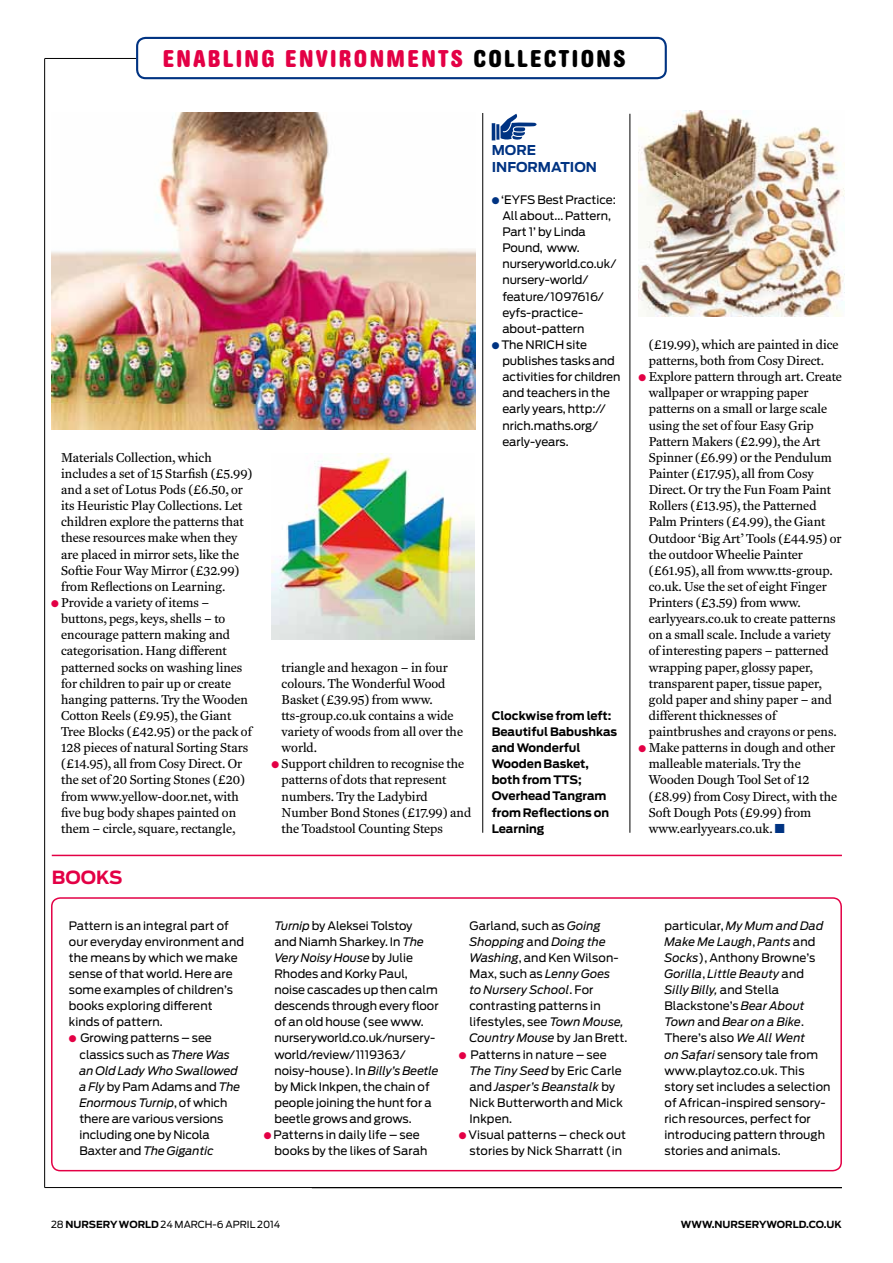
<style>
.page{position:relative;width:893px;height:1263px;background:#fff}
.page>*{position:absolute;margin:0;border:0;box-sizing:border-box;transform-origin:0 0}
.t1{font:700 condensed 24px "AG Book Rounded BQ";letter-spacing:.1em;color:#e30045}
.t2{font:700 18px "Antenna";color:#e30045}
.t3{font:700 13.5px/16px "Antenna";color:#003382}
.t4{font:13.2px/16.2px "Fenway";color:#000}
.t5{font:11.7px/16px "Antenna";color:#000}
.t6{font:700 11.7px/16px "Antenna";color:#000}
.t7{font:9.75px "Antenna";color:#000}
.t8{font:700 9.75px "Antenna";color:#000}
.s1{color:#000}
.s2{color:#e30045}
.s3{color:#003382}
.s4{font-style:italic}
.s5{font-weight:700}
</style>
<div class="page">
<hr style="left:45px;top:58px;width:91px;height:1px;background:#000">
<hr style="left:44px;top:59px;width:1px;height:1128px;background:#000">
<hr style="left:45px;top:1187px;width:797px;height:1px;background:#000">
<hr style="left:482px;top:113px;width:1px;height:720px;background:#000">
<hr style="left:630px;top:114px;width:1px;height:719px;background:#000">
<svg style="left:492px;top:114px;width:45px;height:26px"></svg>
<div style="left:136px;top:37px;width:531px;height:42px;border:2px solid #003382;border-radius:9px"></div>
<div style="left:51px;top:897px;width:791px;height:274px;border:2px solid #e30045;border-radius:9px"></div>
<hr style="left:52px;top:855px;width:790px;height:1px;background:#e30045">
<img style="left:51px;top:113px;width:425px;height:317px">
<img style="left:271px;top:454px;width:204px;height:185px">
<img style="left:639px;top:110px;width:206px;height:207px">
<h1 class="t1" style="left:163px;top:44px;width:464px">ENABLING ENVIRONMENTS <span class="s1">cOLLECTIONS</span></h1>
<p class="t4" style="left:61px;top:449px;width:193px">Materials Collection, which includes a set of 15 Starfish (£5.99) and a set of Lotus Pods (£6.50, or its Heuristic Play Collections. Let children explore the patterns that these resources make when they are placed in mirror sets, like the Softie Four Way Mirror (£32.99) from Reflections on Learning.</p>
<p class="t4" style="left:61px;top:594px;width:192px;text-indent:-10px"><span class="s2">●</span> Provide a variety of items – buttons, pegs, keys, shells – to encourage pattern making and categorisation. Hang different patterned socks on washing lines for children to pair up or create hanging patterns. Try the Wooden<br>Cotton Reels (£9.95), the Giant<br>Tree Blocks (£42.95) or the pack of<br>128 pieces of natural Sorting Stars (£14.95), all from Cosy Direct. Or the set of 20 Sorting Stones (£20) from www.yellow-door.net, with five bug body shapes painted on them – circle, square, rectangle,</p>
<h2 class="t2" style="left:52px;top:867px;width:72px">Books</h2>
<p class="t4" style="left:282px;top:659px;width:183px">triangle and hexagon – in four colours. The Wonderful Wood<br>Basket (£39.95) from www. tts-group.co.uk contains a wide variety of woods from all over the world.</p>
<p class="t4" style="left:282px;top:756px;width:191px;text-indent:-10px"><span class="s2">●</span> Support children to recognise the patterns of dots that represent numbers. Try the Ladybird<br>Number Bond Stones (£17.99) and the Toadstool Counting Steps</p>
<p class="t3" style="left:492px;top:143px;width:95px">more<br>INFORMATION</p>
<p class="t5" style="left:502px;top:192px;width:116px;text-indent:-11px"><span class="s3">●</span> ‘EYFS Best Practice:<br>All about... Pattern,<br>Part 1’ by Linda<br>Pound, www. nurseryworld.co.uk/ nursery-world/ feature/1097616/ eyfs-practice&shy;about-pattern</p>
<p class="t5" style="left:492px;top:337px;width:43px"><span class="s3">●</span> The NRICH</p>
<p class="t5" style="left:502px;top:337px;width:120px;text-indent:64px">site publishes tasks and activities for children and teachers in the early years, http:// nrich.maths.org/ early-years.</p>
<p class="t6" style="left:492px;top:708px;width:127px">Clockwise from left:<br>Beautiful Babushkas and Wonderful<br>Wooden Basket, both from TTS;<br>Overhead Tangram from Reflections on<br>Learning</p>
<p class="t4" style="left:649px;top:336px;width:191px">(£19.99), which are painted in dice patterns, both from Cosy Direct.</p>
<p class="t4" style="left:649px;top:369px;width:195px;text-indent:-10px"><span class="s2">●</span> Explore pattern through art. Create wallpaper or wrapping paper patterns on a small or large scale using the set of four Easy Grip<br>Pattern Makers (£2.99), the Art<br>Spinner (£6.99) or the Pendulum<br>Painter (£17.95), all from Cosy<br>Direct. Or try the Fun Foam Paint<br>Rollers (£13.95), the Patterned<br>Palm Printers (£4.99), the Giant<br>Outdoor ‘Big Art’ Tools (£44.95) or the outdoor Wheelie Painter (£61.95), all from www.tts-group. co.uk. Use the set of eight Finger<br>Printers (£3.59) from www. earlyyears.co.uk to create patterns on a small scale. Include a variety of interesting papers – patterned wrapping paper, glossy paper, transparent paper, tissue paper, gold paper and shiny paper – and different thicknesses of paintbrushes and crayons or pens.</p>
<p class="t4" style="left:649px;top:739px;width:190px;text-indent:-10px"><span class="s2">●</span> Make patterns in dough and other malleable materials. Try the<br>Wooden Dough Tool Set of 12 (£8.99) from Cosy Direct, with the<br>Soft Dough Pots (£9.99) from www.earlyyears.co.uk. <span class="s3">■</span></p>
<p class="t5" style="left:69px;top:917px;width:177px">Pattern is an integral part of our everyday environment and the means by which we make sense of that world. H ere are some examples of children’s books exploring different kinds of pattern.</p>
<p class="t5" style="left:79px;top:1030px;width:162px;text-indent:-11px"><span class="s2">●</span> Growing patterns – see classics such as <span class="s4">There Was an Old Lady Who Swallowed a Fly</span> by Pam Adams and <span class="s4">The<br>Enormous Turnip</span>, of which there are various versions including one by N icola<br>Baxter and <span class="s4">The Gigantic</span></p>
<p class="t5" style="left:274px;top:917px;width:166px"><span class="s4">Turnip</span> by Aleksei Tolstoy<br>and N iamh Sharkey. I n <span class="s4">The<br>Very Noisy House</span> by Julie<br>Rhodes and Korky Paul, noise cascades up then calm descends through every floor of an old house (see www. nurseryworld.co.uk/nursery&shy;world/review/1119363/ noisy-house). I n <span class="s4">Billy’s Beetle </span>by Mick I nkpen, the chain of people joining the hunt for a beetle grows and grows.</p>
<p class="t5" style="left:274px;top:1127px;width:155px;text-indent:-11px"><span class="s2">●</span> Patterns in daily life – see books by the likes of Sarah</p>
<p class="t5" style="left:469px;top:917px;width:159px">Garland, such as <span class="s4">Going<br>Shopping</span> and <span class="s4">Doing the<br>Washing</span>, and Ken Wilson-<br>Max, such as <span class="s4">Lenny Goes<br>to Nursery School</span>. For contrasting patterns in lifestyles, see <span class="s4">Town Mouse,<br>Country Mouse</span> by Jan Brett.</p>
<p class="t5" style="left:469px;top:1046px;width:155px;text-indent:-11px"><span class="s2">●</span> Patterns in nature – see<br><span class="s4">The Tiny Seed</span> by Eric Carle and <span class="s4">Jasper’s Beanstalk</span> by<br>N ick Butterworth and Mick<br>I nkpen.</p>
<p class="t5" style="left:459px;top:1127px;width:169px;text-align:center"><span class="s2">●</span> Visual patterns – check out stories by N ick Sharratt (in</p>
<p class="t5" style="left:664px;top:917px;width:168px">particular, <span class="s4">My Mum and Dad<br>Make Me Laugh</span>, <span class="s4">Pants</span> and<br><span class="s4">Socks</span>), Anthony Browne’s<br><span class="s4">Gorilla</span>, <span class="s4">Little Beauty</span> and<br><span class="s4">Silly Billy,</span> and Stella<br>Blackstone’s <span class="s4">Bear About<br>Town</span> and <span class="s4">Bear on a Bike</span>.<br>There’s also <span class="s4">We All Went<br>on Safari</span> sensory tale from www.playtoz.co.uk. This story set includes a selection of African-inspired sensory&shy;rich resources, perfect for introducing pattern through stories and animals.</p>
<p class="t7" style="left:51px;top:1218px;width:231px">28 <span class="s5">nursery world</span> 24 March-6 April 2014</p>
<p class="t8" style="left:681px;top:1218px;width:162px">www.nurseryworld.co.uk</p>
</div>
